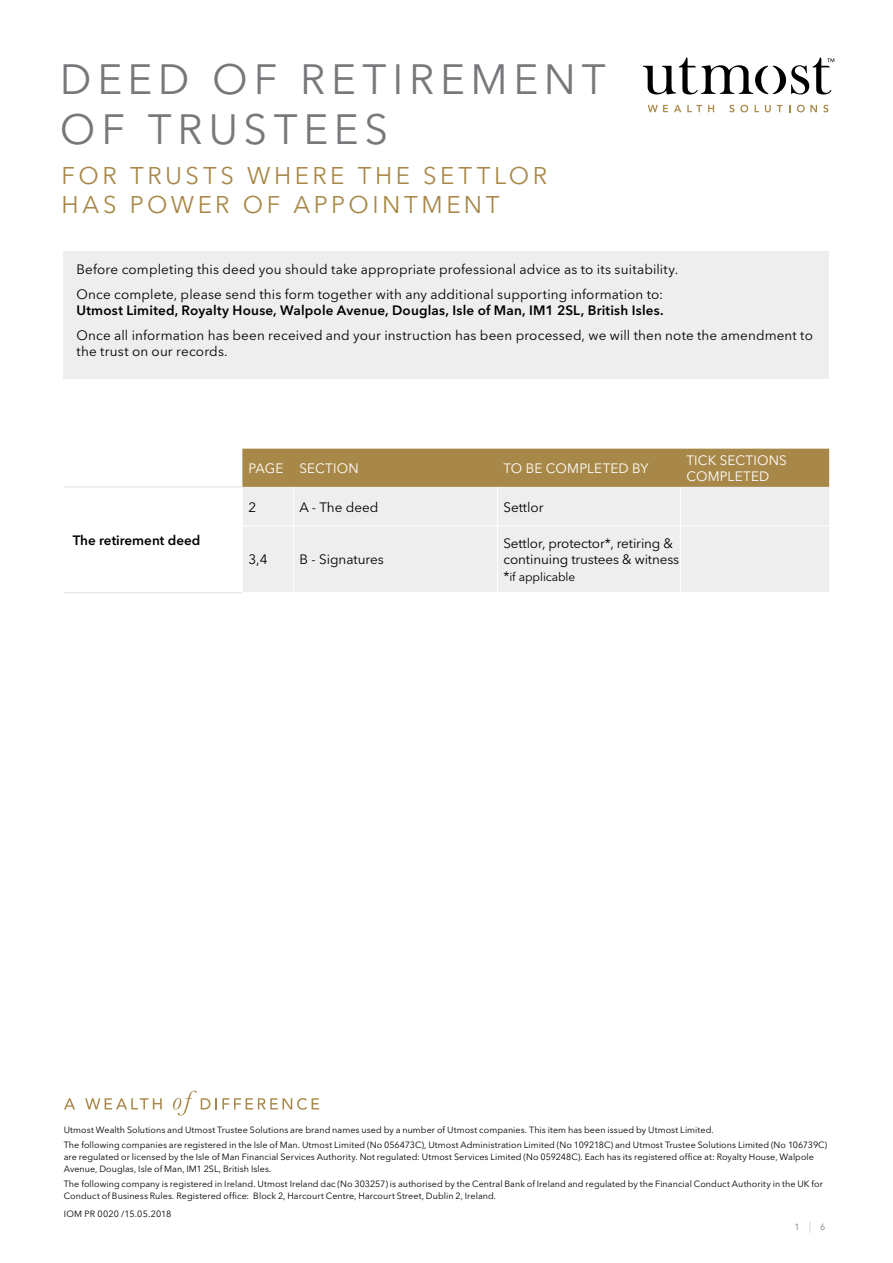
<style>
.page{position:relative;width:893px;height:1263px;background:#fff}
.page>*{position:absolute;margin:0;border:0;box-sizing:border-box;transform-origin:0 0}
.t1{font:42px/50.4px "Avenir Next LT Pro";letter-spacing:.14em;color:#77787b}
.t2{font:24px/28.8px "Avenir Next LT Pro";letter-spacing:.15em;color:#a88848}
.t3{font:13.5px/24.8px "Avenir Next LT Pro";letter-spacing:.01em;color:#000}
.t4{font:600 13.5px "Avenir Next LT Pro";letter-spacing:.015em;color:#000}
.t5{font:13.5px/16.5px "Avenir Next LT Pro";letter-spacing:-.01em;color:#000}
.t6{font:13.5px/16.5px "Avenir Next LT Pro";letter-spacing:.015em;color:#fff}
.t7{font:12px "Avenir Next LT Pro";letter-spacing:-.01em;color:#000}
.t8{font:200 11.25px "Avenir Next LT Pro";color:#77787b}
.t9{font:9px/15px "Avenir Next LT Pro";letter-spacing:.005em;color:#000}
.t10{font:9px "Avenir Next LT Pro";color:#77787b}
.s1{font-size:13.5px}
.s2{font-weight:400;font-size:9px}
</style>
<div class="page">
<div style="left:64px;top:251px;width:765px;height:127px;background:#eeeeef"></div>
<div style="left:242px;top:449px;width:587px;height:38px;background:#a88848"></div>
<div style="left:243px;top:487px;width:586px;height:105px;background:#eeeeef"></div>
<hr style="left:293px;top:487px;width:1px;height:39px;background:#fff">
<hr style="left:497px;top:487px;width:1px;height:39px;background:#fff">
<hr style="left:680px;top:487px;width:1px;height:39px;background:#fff">
<hr style="left:242px;top:526px;width:51px;height:1px;background:#fff">
<hr style="left:293px;top:526px;width:204px;height:1px;background:#fff">
<hr style="left:293px;top:526px;width:1px;height:66px;background:#fff">
<hr style="left:497px;top:526px;width:183px;height:1px;background:#fff">
<hr style="left:497px;top:526px;width:1px;height:66px;background:#fff">
<hr style="left:680px;top:526px;width:149px;height:1px;background:#fff">
<hr style="left:680px;top:526px;width:1px;height:66px;background:#fff">
<hr style="left:64px;top:592px;width:178px;height:1px;background:#e0e1e2">
<hr style="left:64px;top:486px;width:179px;height:1px;background:#e0e1e2">
<svg style="left:643px;top:57px;width:191px;height:37px"></svg>
<svg style="left:648px;top:105px;width:20px;height:7px"></svg>
<svg style="left:674px;top:105px;width:7px;height:7px"></svg>
<svg style="left:687px;top:105px;width:15px;height:7px"></svg>
<svg style="left:708px;top:105px;width:6px;height:7px"></svg>
<svg style="left:729px;top:105px;width:5px;height:7px"></svg>
<svg style="left:740px;top:105px;width:8px;height:7px"></svg>
<svg style="left:765px;top:105px;width:6px;height:7px"></svg>
<svg style="left:777px;top:105px;width:6px;height:7px"></svg>
<svg style="left:789px;top:105px;width:2px;height:7px"></svg>
<svg style="left:797px;top:105px;width:20px;height:7px"></svg>
<svg style="left:823px;top:105px;width:5px;height:7px"></svg>
<svg style="left:64px;top:1098px;width:11px;height:11px"></svg>
<svg style="left:85px;top:1098px;width:77px;height:11px"></svg>
<svg style="left:173px;top:1091px;width:146px;height:25px"></svg>
<h1 class="t1" style="left:60px;top:54px;width:547px">Deed of retirement of trustees</h1>
<h2 class="t2" style="left:62px;top:161px;width:19px">FOR</h2>
<h2 class="t2" style="left:62px;top:161px;width:487px;text-indent:68px">trusts where the settlor has p ower of app ointment</h2>
<h3 class="t3" style="left:77px;top:257px;width:603px">Before completing this deed you should take appropriate professional advice as to its suitability.<br>Once complete, please send this form together with any additional supporting information to:</h3>
<h3 class="t4" style="left:77px;top:302px;width:589px">Utmost Limited, Royalty House, Walpole Avenue, Douglas, Isle of Man, IM1 2SL, British Isles.</h3>
<h3 class="t3" style="left:77px;top:327px;width:738px;line-height:16.5px">Once all information has been received and your instruction has been processed, we will then note the amendment to the trust on our records.</h3>
<h3 class="t6" style="left:248px;top:460px;width:112px">Page section</h3>
<h3 class="t6" style="left:503px;top:460px;width:147px">to b e completed BY</h3>
<h3 class="t6" style="left:686px;top:452px;width:101px">tick sectionS completed</h3>
<h3 class="t4" style="left:73px;top:532px;width:129px">The retirement deed</h3>
<h3 class="t3" style="left:248px;top:494px;width:9px">2</h3>
<h3 class="t3" style="left:299px;top:494px;width:81px">A - The deed</h3>
<h3 class="t3" style="left:503px;top:494px;width:42px">Settlor</h3>
<h3 class="t3" style="left:248px;top:547px;width:21px">3,4</h3>
<h3 class="t3" style="left:299px;top:547px;width:86px">B - Signatures</h3>
<h3 class="t5" style="left:503px;top:535px;width:177px">Settlor, protector*, retiring &amp; continuing trustees &amp; witness</h3>
<h3 class="t7" style="left:503px;top:570px;width:73px"><span class="s1">*</span>if applicable</h3>
<p class="t9" style="left:64px;top:1122px;width:765px">Utmost Wealth Solutions and Utmost Trustee Solutions are brand names used by a number of Utmost companies. This item has been issued by Utmost Limited.<br>The following companies are registered in the Isle of M an. Utmost Limited (N o 056473C), Utmost Administration Limited (N o 109218C) and Utmost Trustee Solutions Limited (N o 106739C)</p>
<p class="t9" style="left:64px;top:1151px;width:752px;line-height:12px">are regulated or licensed by the Isle of M an Financial Services Authority. N ot regulated: Utmost Services Limited (N o 059248C). Each has its registered office at: Royalty H ouse, Walpole<br>Avenue, Douglas, Isle of Man, IM 1 2SL , British Isles.</p>
<p class="t9" style="left:64px;top:1176px;width:738px">The following company is registered in I reland. Utmost I reland dac (No 303257) is authorised by the Central Bank of I reland and regulated by the Financial Conduct Authority in the UK</p>
<p class="t9" style="left:811px;top:1176px;width:13px">for</p>
<p class="t9" style="left:64px;top:1187px;width:434px;line-height:18px">Conduct of Business Rules. Registered office: Block 2, H arcourt Centre, H arcourt Street, Dublin 2, I reland.<br>IOM</p>
<p class="t9" style="left:84px;top:1206px;width:88px">PR 0020 /15.05.2018</p>
<p class="t10" style="left:794px;top:1222px;width:7px">1</p>
<p class="t8" style="left:809px;top:1219px;width:18px">| <span class="s2">6</span></p>
</div>
